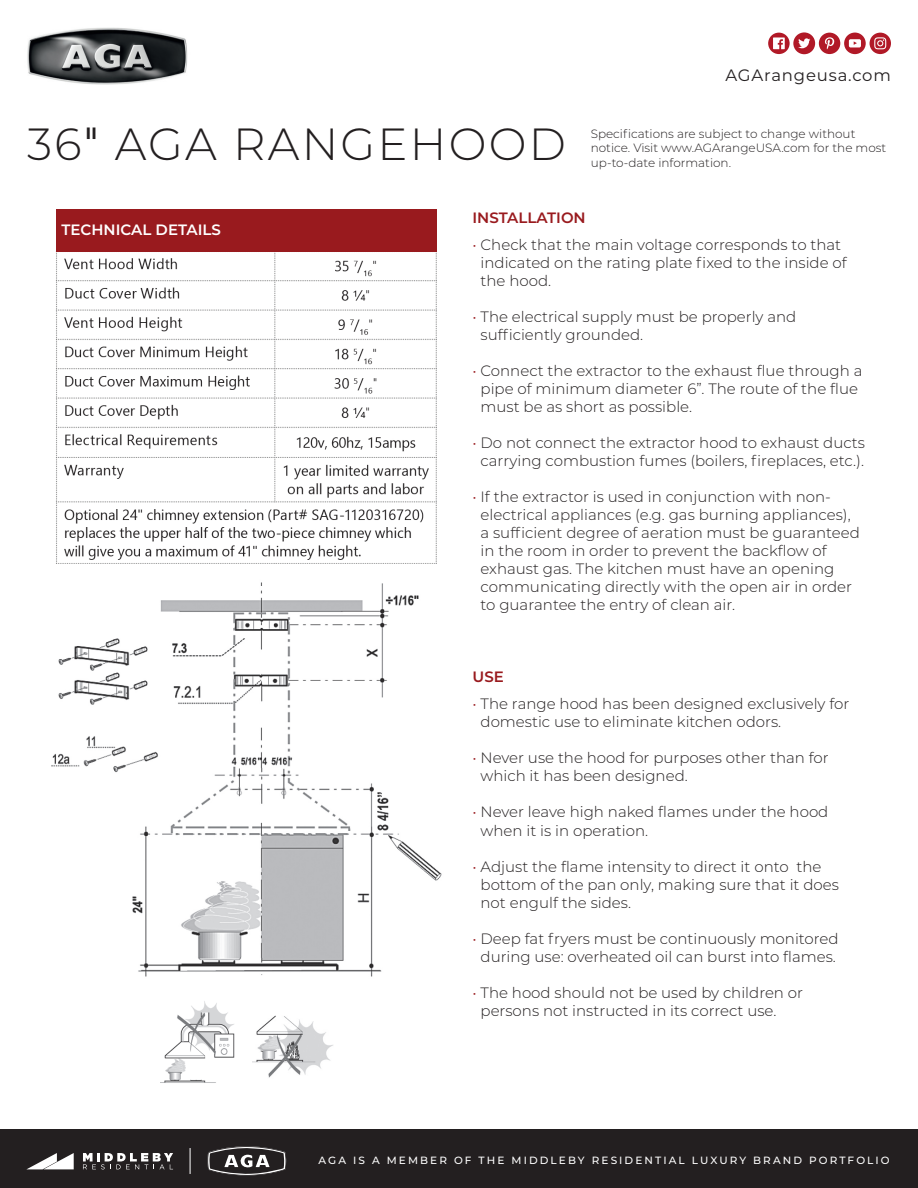
<style>
.page{position:relative;width:918px;height:1188px;background:#fff}
.page>*{position:absolute;margin:0;border:0;box-sizing:border-box;transform-origin:0 0}
.t1{font:300 45px "Montserrat";letter-spacing:.05em;color:#231f20}
.t2{font:16.5px "Montserrat";letter-spacing:.05em;color:#231f20}
.t3{font:300 15px/18px "Montserrat";color:#231f20}
.t4{font:600 15px "Montserrat";color:#fff}
.t5{font:600 15px "Montserrat";color:#991a1e}
.t6{font:300 12px/14.4px "Montserrat";color:#231f20}
.t7{font:500 10.5px "Montserrat";letter-spacing:.2em;color:#fff}
.s1{font-family:"Trade Gothic LT Std Cn 18";font-weight:400}
.s2{color:#991a1e}
</style>
<div class="page">
<svg style="left:768px;top:32px;width:123px;height:22px"></svg>
<div style="left:0;top:1130px;width:918px;height:58px;background:#231f20"></div>
<svg style="left:83px;top:1153px;width:90px;height:16px"></svg>
<svg style="left:27px;top:1153px;width:47px;height:16px"></svg>
<svg style="left:207px;top:1146px;width:79px;height:30px"></svg>
<svg style="left:190px;top:1148px;width:1px;height:26px"></svg>
<img style="left:27px;top:27px;width:161px;height:58px">
<img style="left:56px;top:251px;width:381px;height:312px">
<div style="left:56px;top:209px;width:381px;height:42px;background:#991a1e"></div>
<img style="left:51px;top:582px;width:391px;height:395px">
<img style="left:160px;top:1001px;width:75px;height:82px">
<img style="left:253px;top:1015px;width:80px;height:63px">
<h1 class="t1" style="left:27px;top:114px;width:540px">36<span class="s1">"</span> AGA RANGEHOOD</h1>
<p class="t2" style="left:725px;top:64px;width:167px">AGArangeusa.com</p>
<p class="t6" style="left:591px;top:126px;width:297px">Specifications are subject to change without notice. Visit www.AGArangeUSA.com for the most up-to-date information.</p>
<p class="t4" style="left:62px;top:219px;width:161px">TECHNICAL DETAILS</p>
<p class="t5" style="left:472px;top:208px;width:115px">INSTALLATION</p>
<p class="t3" style="left:481px;top:236px;width:368px;text-indent:-8px"><span class="s2">•</span> Check that the main voltage corresponds to that indicated on the rating plate fixed to the inside of the hood.</p>
<p class="t3" style="left:481px;top:308px;width:317px;text-indent:-8px"><span class="s2">•</span> The electrical supply must be properly and sufficiently grounded.</p>
<p class="t3" style="left:481px;top:362px;width:383px;text-indent:-8px"><span class="s2">•</span> Connect the extractor to the exhaust flue through a pipe of minimum diameter 6”. The route of the flue must be as short as possible.</p>
<p class="t3" style="left:472px;top:434px;width:394px;text-align:center"><span class="s2">•</span> Do not connect the extractor hood to exhaust ducts carrying combustion fumes (boilers, fireplaces, etc.).</p>
<p class="t3" style="left:481px;top:488px;width:381px;text-indent:-8px"><span class="s2">•</span> If the extractor is used in conjunction with non&shy;electrical appliances (e.g. gas burning appliances), a sufficient degree of aeration must be guaranteed in the room in order to prevent the backflow of exhaust gas. The kitchen must have an opening communicating directly with the open air in order to guarantee the entry of clean air.</p>
<p class="t5" style="left:472px;top:667px;width:33px">USE</p>
<p class="t3" style="left:481px;top:695px;width:370px;text-indent:-8px"><span class="s2">•</span> The range hood has been designed exclusively for domestic use to eliminate kitchen odors.</p>
<p class="t3" style="left:481px;top:749px;width:350px;text-indent:-8px"><span class="s2">•</span> Never use the hood for purposes other than for which it has been designed.</p>
<p class="t3" style="left:481px;top:803px;width:349px;text-indent:-8px"><span class="s2">•</span> Never leave high naked flames under the hood when it is in operation.</p>
<p class="t3" style="left:481px;top:857px;width:360px;text-indent:-8px"><span class="s2">•</span> Adjust the flame intensity to direct it onto the bottom of the pan only, making sure that it does not engulf the sides.</p>
<p class="t3" style="left:472px;top:929px;width:368px;text-align:center"><span class="s2">•</span> Deep fat fryers must be continuously monitored during use: overheated oil can burst into flames.</p>
<p class="t3" style="left:481px;top:983px;width:324px;text-indent:-8px"><span class="s2">•</span> The hood should not be used by children or persons not instructed in its correct use.</p>
<p class="t7" style="left:319px;top:1153px;width:573px">AGA IS A MEMBER OF THE MIDDLEBY RESIDENTIAL LUXURY BRAND PORTFOLIO</p>
</div>
